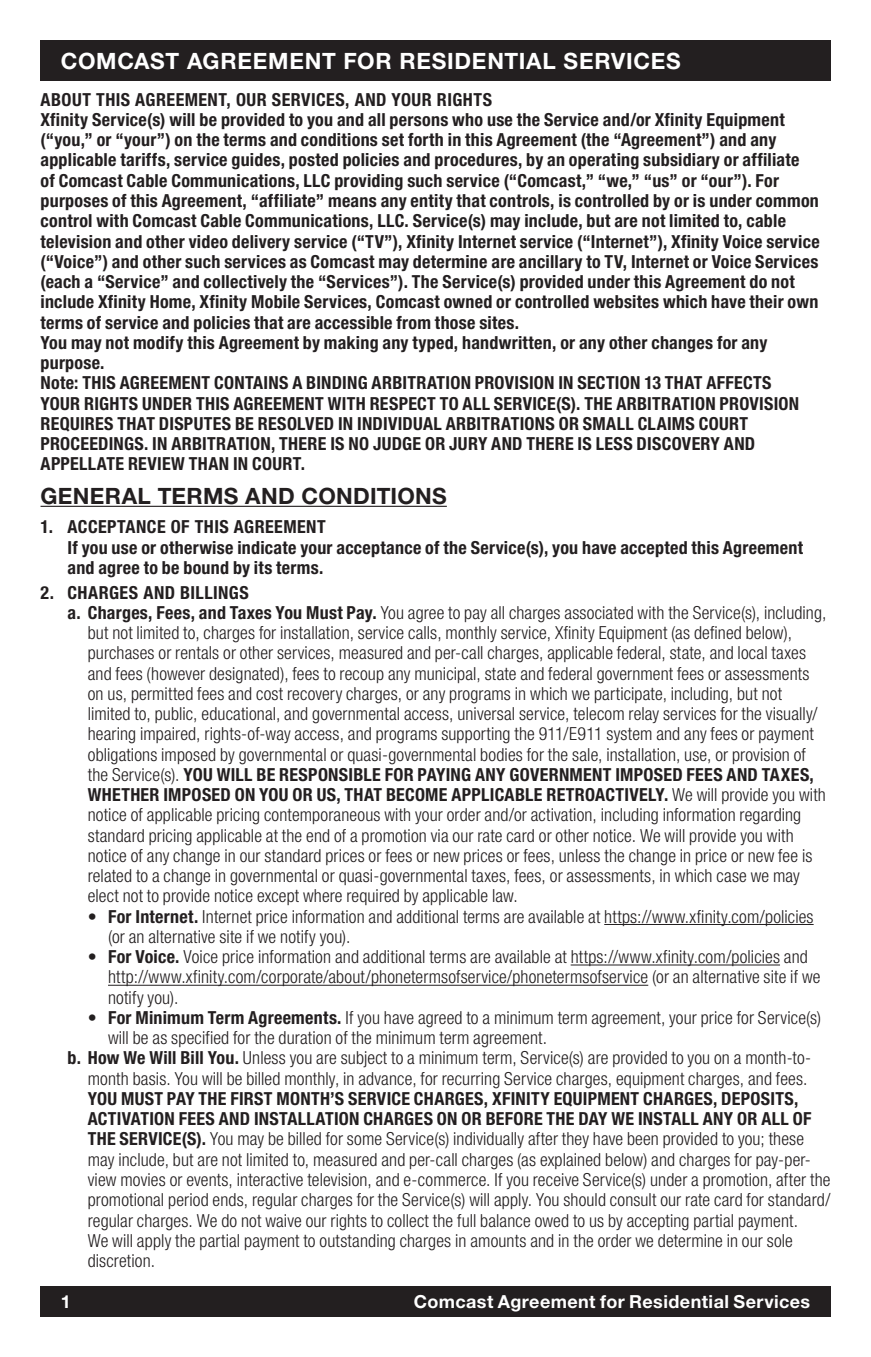
<style>
.page{position:relative;width:871px;height:1357px;background:#fff}
.page>*{position:absolute;margin:0;border:0;box-sizing:border-box;transform-origin:0 0}
.t1{font:700 22.5px "Helvetica Neue LT Std";letter-spacing:.03em;color:#fff}
.t2{font:700 22.5px "Helvetica Neue LT Std";letter-spacing:.015em;color:#231f20}
.t3{font:300 condensed 18px/20.2px "Helvetica Neue LT Std";letter-spacing:.01em;color:#231f20}
.t4{font:700 condensed 18px/20.2px "Helvetica Neue LT Std";letter-spacing:.015em;color:#231f20}
.t5{font:700 18px "Helvetica Neue LT Std";letter-spacing:.025em;color:#fff}
.s1{font-weight:700}
.s2{font-weight:300}
</style>
<div class="page">
<div style="left:41px;top:1286px;width:789px;height:30px;background:#231f20"></div>
<hr style="left:41px;top:506px;width:406px;height:1px;background:#231f20">
<hr style="left:604px;top:924px;width:209px;height:1px;background:#231f20">
<hr style="left:570px;top:964px;width:210px;height:1px;background:#231f20">
<hr style="left:108px;top:985px;width:540px;height:1px;background:#231f20">
<div style="left:41px;top:40px;width:789px;height:41px;background:#231f20"></div>
<p class="t1" style="left:61px;top:47px;width:621px">COMCAST AGREEMENT FOR RESIDENTIAL SERVICES</p>
<p class="t4" style="left:41px;top:89px;width:780px">ABOUT THIS AGREEMENT, OUR SERVICES, AND YOUR RIGHTS<br>Xfinity Service(s) will be provided to you and all persons who use the Service and/or Xfinity Equipment (“you,” or “your”) on the terms and conditions set forth in this Agreement (the “Agreement”) and any applicable tariffs, service guides, posted policies and procedures, by an operating subsidiary or affiliate<br>of Comcast Cable Communications, LLC providing such service (“Comcast,” “we,” “us” or “our”). For purposes of this Agreement, “affiliate” means any entity that controls, is controlled by or is under common control with Comcast Cable Communications, LLC. Service(s) may include, but are not limited to, cable television and other video delivery service (“TV”), Xfinity Internet service (“Internet”), Xfinity Voice service (“Voice”) and other such services as Comcast may determine are ancillary to TV, Internet or Voice Services (each a “Service” and collectively the “Services”). The Service(s) provided under this Agreement do not include Xfinity Home, Xfinity Mobile Services, Comcast owned or controlled websites which have their own terms of service and policies that are accessible from those sites.<br>You may not modify this Agreement by making any typed, handwritten, or any other changes for any purpose.<br>Note: THIS AGREEMENT CONTAINS A BINDING ARBITRATION PROVISION IN SECTION 13 THAT AFFECTS<br>YOUR RIGHTS UNDER THIS AGREEMENT WITH RESPECT TO ALL SERVICE(S). THE ARBITRATION PROVISION REQUIRES THAT DISPUTES BE RESOLVED IN INDIVIDUAL ARBITRATIONS OR SMALL CLAIMS COURT PROCEEDINGS. IN ARBITRATION, THERE IS NO JUDGE OR JURY AND THERE IS LESS DISCOVERY AND APPELLATE REVIEW THAN IN COURT.</p>
<p class="t2" style="left:41px;top:482px;width:408px">GENERAL TERMS AND CONDITIONS</p>
<p class="t4" style="left:68px;top:516px;width:737px;text-indent:-27px">1. ACCEPTANCE OF THIS AGREEMENT<br>If you use or otherwise indicate your acceptance of the Service(s), you have accepted this Agreement and agree to be bound by its terms.</p>
<p class="t4" style="left:41px;top:582px;width:210px">2. CHARGES AND BILLINGS</p>
<p class="t3" style="left:68px;top:602px;width:760px"><span class="s1">a. Charges, Fees, and Taxes You Must Pay.</span> You agree to pay all charges associated with the Service(s), including,</p>
<p class="t3" style="left:88px;top:622px;width:706px">but not limited to, charges for installation, service calls, monthly service, Xfinity Equipment (as defined below),</p>
<p class="t3" style="left:88px;top:643px;width:720px">purchases or rentals or other services, measured and per-call charges, applicable federal, state, and local taxes</p>
<p class="t3" style="left:88px;top:663px;width:723px">and fees (however designated), fees to recoup any municipal, state and federal government fees or assessments</p>
<p class="t3" style="left:88px;top:683px;width:695px">on us, permitted fees and cost recovery charges, or any programs in which we participate, including, but not</p>
<p class="t3" style="left:88px;top:703px;width:731px">limited to, public, educational, and governmental access, universal service, telecom relay services for the visually/</p>
<p class="t3" style="left:88px;top:724px;width:727px">hearing impaired, rights-of-way access, and programs supporting the 911/E911 system and any fees or payment</p>
<p class="t3" style="left:88px;top:744px;width:719px">obligations imposed by governmental or quasi-governmental bodies for the sale, installation, use, or provision of</p>
<p class="t4" style="left:88px;top:764px;width:727px"><span class="s2">the Service(s).</span> YOU WILL BE RESPONSIBLE FOR PAYING ANY GOVERNMENT IMPOSED FEES AND TAXES,</p>
<p class="t4" style="left:88px;top:784px;width:739px">WHETHER IMPOSED ON YOU OR US, THAT BECOME APPLICABLE RETROACTIVELY. <span class="s2">We will provide you with</span></p>
<p class="t3" style="left:88px;top:805px;width:715px">notice of applicable pricing contemporaneous with your order and/or activation, including information regarding</p>
<p class="t3" style="left:88px;top:825px;width:707px">standard pricing applicable at the end of a promotion via our rate card or other notice. We will provide you with</p>
<p class="t3" style="left:88px;top:845px;width:726px">notice of any change in our standard prices or fees or new prices or fees, unless the change in price or new fee is</p>
<p class="t3" style="left:88px;top:865px;width:713px">related to a change in governmental or quasi-governmental taxes, fees, or assessments, in which case we may</p>
<p class="t3" style="left:88px;top:886px;width:431px">elect not to provide notice except where required by applicable law.</p>
<p class="t3" style="left:108px;top:906px;width:707px;text-indent:-20px">• <span class="s1">For Internet.</span> Internet price information and additional terms are available at https://www.xfinity.com/policies (or an alternative site if we notify you).</p>
<p class="t3" style="left:108px;top:946px;width:714px;text-indent:-20px">• <span class="s1">For Voice.</span> Voice price information and additional terms are available at https://www.xfinity.com/policies and http://www.xfinity.com/corporate/about/phonetermsofservice/phonetermsofservice (or an alternative site if we notify you).</p>
<p class="t3" style="left:88px;top:1007px;width:735px">• <span class="s1">For Minimum Term Agreements.</span> If you have agreed to a minimum term agreement, your price for Service(s)</p>
<p class="t3" style="left:108px;top:1027px;width:440px">will be as specified for the duration of the minimum term agreement.</p>
<p class="t3" style="left:68px;top:1048px;width:745px"><span class="s1">b. How We Will Bill You.</span> Unless you are subject to a minimum term, Service(s) are provided to you on a month-to-</p>
<p class="t3" style="left:88px;top:1068px;width:721px">month basis. You will be billed monthly, in advance, for recurring Service charges, equipment charges, and fees.</p>
<p class="t3" style="left:88px;top:1088px;width:744px"><span class="s1">YOU MUST PAY THE FIRST MONTH’S SERVICE CHARGES, XFINITY EQUIPMENT CHARGES, DEPOSITS, ACTIVATION FEES AND INSTALLATION CHARGES ON OR BEFORE THE DAY WE INSTALL ANY OR ALL OF THE SERVICE(S).</span> You may be billed for some Service(s) individually after they have been provided to you; these may include, but are not limited to, measured and per-call charges (as explained below) and charges for pay-per&shy;view movies or events, interactive television, and e-commerce. If you receive Service(s) under a promotion, after the promotional period ends, regular charges for the Service(s) will apply. You should consult our rate card for standard/ regular charges. We do not waive our rights to collect the full balance owed to us by accepting partial payment.<br>We will apply the partial payment to outstanding charges in amounts and in the order we determine in our sole discretion.</p>
<p class="t5" style="left:61px;top:1290px;width:12px">1</p>
<p class="t5" style="left:414px;top:1290px;width:398px">Comcast Agreement for Residential Services</p>
</div>
